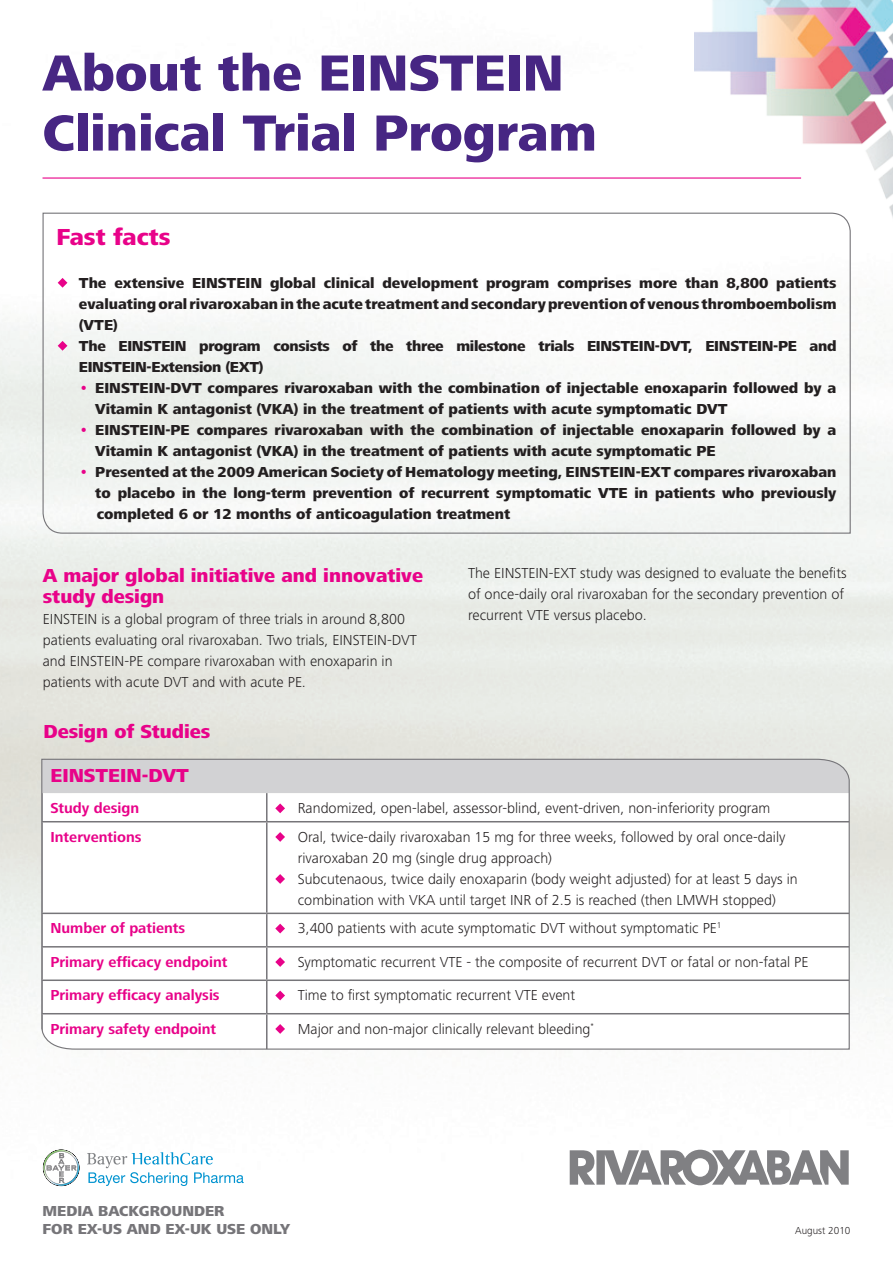
<style>
.page{position:relative;width:893px;height:1263px;background:#fff}
.page>*{position:absolute;margin:0;border:0;box-sizing:border-box;transform-origin:0 0}
.t1{font:800 52.5px/60px "Frutiger Next LT";color:#472683}
.t2{font:800 24px "Frutiger Next LT";color:#e80289}
.t3{font:800 19.5px/21px "Frutiger Next LT";color:#e80289}
.t4{font:300 15px/21px "Frutiger Next LT";color:#231f20}
.t5{font:800 15px/21px "Frutiger Next LT";color:#231f20}
.t6{font:700 15px "Frutiger Next LT";color:#e80289}
.t7{font:800 15px/18px "Frutiger Next LT";color:#767579}
.t8{font:300 10.5px "Frutiger Next LT";color:#231f20}
.s1{font-family:"Franklin Gothic";font-weight:600;color:#e80289}
</style>
<div class="page">
<img style="left:0;top:177px;width:893px;height:1010px">
<svg style="left:43px;top:1149px;width:36px;height:37px"></svg>
<svg style="left:87px;top:1152px;width:157px;height:34px"></svg>
<svg style="left:570px;top:1150px;width:279px;height:35px"></svg>
<img style="left:694px;top:0;width:199px;height:279px">
<hr style="left:43px;top:177px;width:758px;height:2px;background:#e80289">
<svg style="left:41px;top:758px;width:809px;height:292px"></svg>
<svg style="left:42px;top:212px;width:809px;height:322px"></svg>
<h1 class="t1" style="left:43px;top:43px;width:556px">About the EINSTEIN<br>Clinical Trial Program</h1>
<h2 class="t2" style="left:56px;top:224px;width:115px">Fast facts</h2>
<p class="t5" style="left:79px;top:272px;width:759px">The extensive EINSTEIN global clinical development program comprises more than 8,800 patients evaluating oral rivaroxaban in the acute treatment and secondary prevention of venous thromboembolism (VTE)<br>The EINSTEIN program consists of the three milestone trials EINSTEIN-DVT, EINSTEIN-PE and EINSTEIN-Extension (EXT)</p>
<p class="t5" style="left:95px;top:377px;width:743px;text-indent:-16px"><span class="s1">•</span> EINSTEIN-DVT compares rivaroxaban with the combination of injectable enoxaparin followed by a<br>Vitamin K antagonist (VKA) in the treatment of patients with acute symptomatic DVT</p>
<p class="t5" style="left:95px;top:419px;width:743px;text-indent:-16px"><span class="s1">•</span> EINSTEIN-PE compares rivaroxaban with the combination of injectable enoxaparin followed by a<br>Vitamin K antagonist (VKA) in the treatment of patients with acute symptomatic PE</p>
<p class="t5" style="left:95px;top:461px;width:743px;text-align:justify;text-indent:-16px"><span class="s1">•</span> Presented at the 2009 American Society of Hematology meeting, EINSTEIN-EXT compares rivaroxaban to placebo in the long-term prevention of recurrent symptomatic VTE in patients who previously completed 6 or 12 months of anticoagulation treatment</p>
<h3 class="t3" style="left:43px;top:565px;width:382px">A major global initiative and innovative study design</h3>
<p class="t4" style="left:43px;top:608px;width:376px">EINSTEIN is a global program of three trials in around 8,800 patients evaluating oral rivaroxaban. Two trials, EINSTEIN-DVT and EINSTEIN-PE compare rivaroxaban with enoxaparin in patients with acute DVT and with acute PE.</p>
<p class="t4" style="left:468px;top:563px;width:380px">The EINSTEIN-EXT study was designed to evaluate the benefits of once-daily oral rivaroxaban for the secondary prevention of recurrent VTE versus placebo.</p>
<h3 class="t3" style="left:43px;top:721px;width:169px">Design of Studies</h3>
<h3 class="t3" style="left:50px;top:765px;width:140px">EINSTEIN-DVT</h3>
<p class="t6" style="left:50px;top:800px;width:90px">Study design</p>
<p class="t4" style="left:298px;top:798px;width:474px">Randomized, open-label, assessor-blind, event-driven, non-inferiority program</p>
<p class="t6" style="left:50px;top:828px;width:93px">Interventions</p>
<p class="t4" style="left:298px;top:826px;width:502px">Oral, twice-daily rivaroxaban 15 mg for three weeks, followed by oral once-daily rivaroxaban 20 mg (single drug approach)<br>Subcutenaous, twice daily enoxaparin (body weight adjusted) for at least 5 days in combination with VKA until target INR of 2.5 is reached (then LMWH stopped)</p>
<p class="t6" style="left:50px;top:920px;width:136px">Number of patients</p>
<p class="t4" style="left:298px;top:918px;width:425px">3,400 patients with acute symptomatic DVT without symptomatic PE<sup>1</sup></p>
<p class="t6" style="left:50px;top:953px;width:179px">Primary efficacy endpoint</p>
<p class="t4" style="left:298px;top:951px;width:512px">Symptomatic recurrent VTE - the composite of recurrent DVT or fatal or non-fatal PE</p>
<p class="t6" style="left:50px;top:987px;width:171px">Primary efficacy analysis</p>
<p class="t4" style="left:298px;top:985px;width:279px">Time to first symptomatic recurrent VTE event</p>
<p class="t6" style="left:50px;top:1020px;width:167px">Primary safety endpoint</p>
<p class="t4" style="left:298px;top:1018px;width:298px">Major and non-major clinically relevant bleeding<sup>*</sup></p>
<p class="t7" style="left:43px;top:1202px;width:249px">MEDIA BACKGROUNDER<br>FOR EX-US AND EX-UK USE ONLY</p>
<p class="t8" style="left:795px;top:1225px;width:57px">August 2010</p>
</div>
